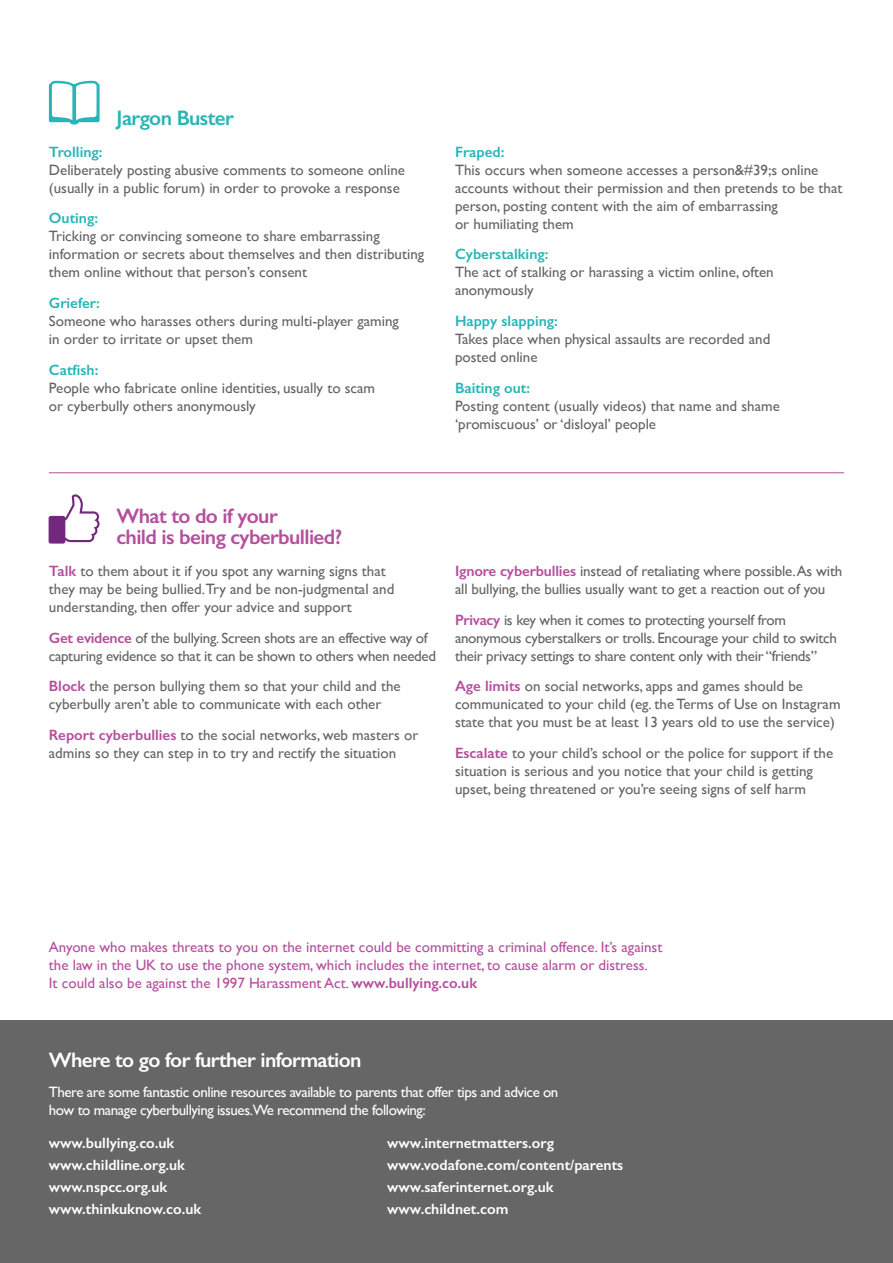
<style>
.page{position:relative;width:893px;height:1263px;background:#fff}
.page>*{position:absolute;margin:0;border:0;box-sizing:border-box;transform-origin:0 0}
.t1{font:600 21px/21px "Gill Sans";letter-spacing:-.03em;color:#b54e9d}
.t2{font:600 21px "Gill Sans";letter-spacing:-.03em;color:#fff}
.t3{font:600 21px "Gill Sans";letter-spacing:-.03em;color:#27b5b8}
.t4{font:15px/18px "Gill Sans";color:#626362}
.t5{font:15px/18px "Gill Sans";letter-spacing:-.02em;color:#626362}
.t6{font:15px/18px "Gill Sans";color:#b54e9d}
.t7{font:600 15px "Gill Sans";color:#fff}
.t8{font:15px "Gill Sans";letter-spacing:-.03em;color:#fff}
.s1{font-weight:600;color:#27b5b8}
.s2{font-weight:600;color:#b54e9d}
.s3{font-weight:600}
</style>
<div class="page">
<div style="left:0;top:1020px;width:893px;height:243px;background:#656665"></div>
<hr style="left:49px;top:472px;width:795px;height:1px;background:#b54e9d">
<svg style="left:49px;top:494px;width:51px;height:50px"></svg>
<svg style="left:49px;top:81px;width:51px;height:44px"></svg>
<p class="t3" style="left:117px;top:105px;width:119px">Jargon Buster</p>
<p class="t4" style="left:49px;top:142px;width:358px"><span class="s1">Trolling:<br></span>Deliberately posting abusive comments to someone online (usually in a public forum) in order to provoke a response</p>
<p class="t4" style="left:49px;top:209px;width:377px"><span class="s1">Outing:<br></span>Tricking or convincing someone to share embarrassing information or secrets about themselves and then distributing them online without that person’s consent</p>
<p class="t4" style="left:49px;top:294px;width:352px"><span class="s1">Griefer:<br></span>Someone who harasses others during multi-player gaming in order to irritate or upset them</p>
<p class="t4" style="left:49px;top:361px;width:328px"><span class="s1">Catfish:<br></span>People who fabricate online identities, usually to scam or cyberbully others anonymously</p>
<p class="t4" style="left:455px;top:142px;width:389px"><span class="s1">Fraped:<br></span>This occurs when someone accesses a person&amp;#39;s online accounts without their permission and then pretends to be that person, posting content with the aim of embarrassing<br>or humiliating them</p>
<p class="t4" style="left:455px;top:245px;width:320px"><span class="s1">Cyberstalking:<br></span>The act of stalking or harassing a victim online, often anonymously</p>
<p class="t4" style="left:455px;top:312px;width:317px"><span class="s1">Happy slapping:<br></span>Takes place when physical assaults are recorded and posted online</p>
<p class="t4" style="left:455px;top:379px;width:326px"><span class="s1">Baiting out:<br></span>Posting content (usually videos) that name and shame ‘promiscuous’ or ‘disloyal’ people</p>
<p class="t1" style="left:117px;top:505px;width:227px">What to do if your<br>child is being cyberbullied?</p>
<p class="t4" style="left:49px;top:561px;width:347px"><span class="s2">Talk</span> to them about it if you spot any warning signs that they may be being bullied.Try and be non-judgmental and understanding, then offer your advice and support</p>
<p class="t5" style="left:49px;top:628px;width:389px"><span class="s2">Get evidence</span> of the bullying. Screen shots are an effective way of capturing evidence so that it can be shown to others when needed</p>
<p class="t4" style="left:49px;top:677px;width:353px"><span class="s2">Block</span> the person bullying them so that your child and the cyberbully aren’t able to communicate with each other</p>
<p class="t4" style="left:49px;top:726px;width:371px"><span class="s2">Report cyberbullies</span> to the social networks, web masters or admins so they can step in to try and rectify the situation</p>
<p class="t4" style="left:455px;top:561px;width:389px"><span class="s2">Ignore cyberbullies</span> instead of retaliating where possible.As with all bullying, the bullies usually want to get a reaction out of you</p>
<p class="t5" style="left:455px;top:610px;width:383px"><span class="s2">Privacy</span> is key when it comes to protecting yourself from anonymous cyberstalkers or trolls. Encourage your child to switch their privacy settings to share content only with their “friends”</p>
<p class="t4" style="left:455px;top:677px;width:387px"><span class="s2">Age limits</span> on social networks, apps and games should be communicated to your child (eg. the Terms of Use on Instagram state that you must be at least 13 years old to use the service)</p>
<p class="t4" style="left:455px;top:744px;width:380px"><span class="s2">Escalate</span> to your child’s school or the police for support if the situation is serious and you notice that your child is getting upset, being threatened or you’re seeing signs of self harm</p>
<p class="t6" style="left:49px;top:937px;width:615px">Anyone who makes threats to you on the internet could be committing a criminal offence. It’s against the law in the UK to use the phone system, which includes the internet, to cause alarm or distress.<br>It could also be against the 1997 Harassment Act. <span class="s3">www.bullying.co.uk</span></p>
<p class="t2" style="left:49px;top:1047px;width:314px">Where to go for further information</p>
<p class="t8" style="left:49px;top:1083px;width:511px">There are some fantastic online resources available to parents that offer tips and advice on</p>
<p class="t8" style="left:49px;top:1101px;width:378px">how to manage cyberbullying issues.We recommend the following:</p>
<p class="t7" style="left:49px;top:1133px;width:127px">www.bullying.co.uk</p>
<p class="t7" style="left:49px;top:1156px;width:138px">www.childline.org.uk</p>
<p class="t7" style="left:49px;top:1178px;width:120px">www.nspcc.org.uk</p>
<p class="t7" style="left:49px;top:1200px;width:154px">www.thinkuknow.co.uk</p>
<p class="t7" style="left:387px;top:1133px;width:168px">www.internetmatters.org</p>
<p class="t7" style="left:387px;top:1156px;width:237px">www.vodafone.com/content/parents</p>
<p class="t7" style="left:387px;top:1178px;width:168px">www.saferinternet.org.uk</p>
<p class="t7" style="left:387px;top:1200px;width:123px">www.childnet.com</p>
</div>
